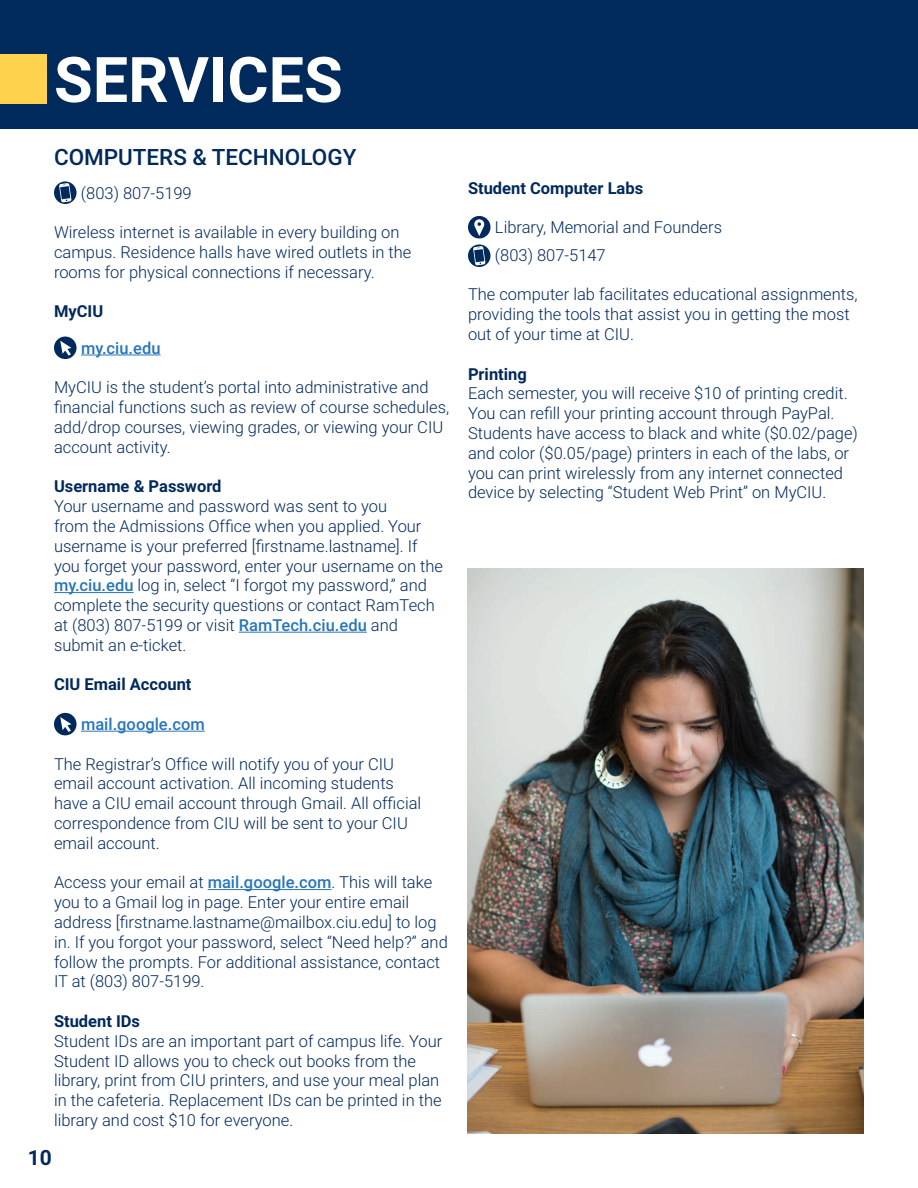
<style>
.page{position:relative;width:918px;height:1188px;background:#fff}
.page>*{position:absolute;margin:0;border:0;box-sizing:border-box;transform-origin:0 0}
.t1{font:700 63px "Roboto";color:#fff}
.t2{font:500 22.5px "Roboto";color:#00295c}
.t3{font:700 21px "Roboto";color:#00295c}
.t4{font:300 16.5px/19.8px "Roboto";color:#00295c}
.t5{font:700 16.5px "Roboto";color:#00295c}
.t6{font:500 16.5px "Roboto";color:#2775bb}
.s1{font-weight:500;color:#2775bb}
</style>
<div class="page">
<div style="left:0;top:0;width:918px;height:129px;background:#00295c"></div>
<div style="left:0;top:54px;width:46px;height:49px;background:#fed24c"></div>
<hr style="left:81px;top:355px;width:80px;height:1px;background:#2775bb">
<hr style="left:54px;top:592px;width:80px;height:1px;background:#2775bb">
<hr style="left:239px;top:632px;width:128px;height:1px;background:#2775bb">
<hr style="left:81px;top:731px;width:124px;height:1px;background:#2775bb">
<hr style="left:208px;top:889px;width:124px;height:1px;background:#2775bb">
<svg style="left:54px;top:181px;width:23px;height:23px"></svg>
<svg style="left:54px;top:337px;width:23px;height:22px"></svg>
<svg style="left:54px;top:713px;width:23px;height:22px"></svg>
<svg style="left:468px;top:244px;width:23px;height:23px"></svg>
<svg style="left:468px;top:216px;width:23px;height:22px"></svg>
<img style="left:467px;top:568px;width:397px;height:566px">
<p class="t1" style="left:54px;top:35px;width:290px">SERVICES</p>
<p class="t2" style="left:54px;top:142px;width:304px">COMPUTERS &amp; TECHNOLOGY</p>
<p class="t4" style="left:81px;top:182px;width:112px">(803) 807-5199</p>
<p class="t4" style="left:54px;top:222px;width:359px">Wireless internet is available in every building on campus. Residence halls have wired outlets in the rooms for physical connections if necessary.</p>
<p class="t5" style="left:54px;top:300px;width:51px">MyCIU</p>
<p class="t6" style="left:81px;top:336px;width:81px">my.ciu.edu</p>
<p class="t4" style="left:54px;top:377px;width:397px">MyCIU is the student’s portal into administrative and financial functions such as review of course schedules, add/drop courses, viewing grades, or viewing your CIU account activity.</p>
<p class="t5" style="left:54px;top:475px;width:169px">Username &amp; Password</p>
<p class="t4" style="left:54px;top:496px;width:391px">Your username and password was sent to you<br>from the Admissions Office when you applied. Your username is your preferred [firstname.lastname]. If you forget your password, enter your username on the <span class="s1">my.ciu.edu</span> log in, select “I forgot my password,” and complete the security questions or contact RamTech at (803) 807-5199 or visit <span class="s1">RamTech.ciu.edu</span> and submit an e-ticket.</p>
<p class="t5" style="left:54px;top:673px;width:139px">CIU Email Account</p>
<p class="t6" style="left:81px;top:713px;width:125px">mail.google.com</p>
<p class="t4" style="left:54px;top:753px;width:369px">The Registrar’s Office will notify you of your CIU email account activation. All incoming students have a CIU email account through Gmail. All official correspondence from CIU will be sent to your CIU email account.</p>
<p class="t4" style="left:54px;top:872px;width:395px">Access your email at <span class="s1">mail.google.com</span>. This will take you to a Gmail log in page. Enter your entire email address [firstname.lastname@mailbox.ciu.edu] to log in. If you forgot your password, select “Need help?” and follow the prompts. For additional assistance, contact IT at (803) 807-5199.</p>
<p class="t5" style="left:54px;top:1010px;width:88px">Student IDs</p>
<p class="t4" style="left:54px;top:1030px;width:390px">Student IDs are an important part of campus life. Your Student ID allows you to check out books from the library, print from CIU printers, and use your meal plan in the cafeteria. Replacement IDs can be printed in the library and cost $10 for everyone.</p>
<p class="t3" style="left:28px;top:1143px;width:26px">10</p>
<p class="t5" style="left:468px;top:176px;width:177px">Student Computer Labs</p>
<p class="t4" style="left:495px;top:217px;width:229px">Library, Memorial and Founders</p>
<p class="t4" style="left:495px;top:244px;width:112px">(803) 807-5147</p>
<p class="t4" style="left:468px;top:284px;width:391px">The computer lab facilitates educational assignments, providing the tools that assist you in getting the most out of your time at CIU.</p>
<p class="t5" style="left:468px;top:362px;width:60px">Printing</p>
<p class="t4" style="left:468px;top:383px;width:381px">Each semester, you will receive $10 of printing credit.</p>
<p class="t4" style="left:468px;top:403px;width:391px">You can refill your printing account through PayPal.<br>Students have access to black and white ($0.02/page) and color ($0.05/page) printers in each of the labs, or you can print wirelessly from any internet connected device by selecting “Student Web Print” on MyCIU.</p>
</div>
